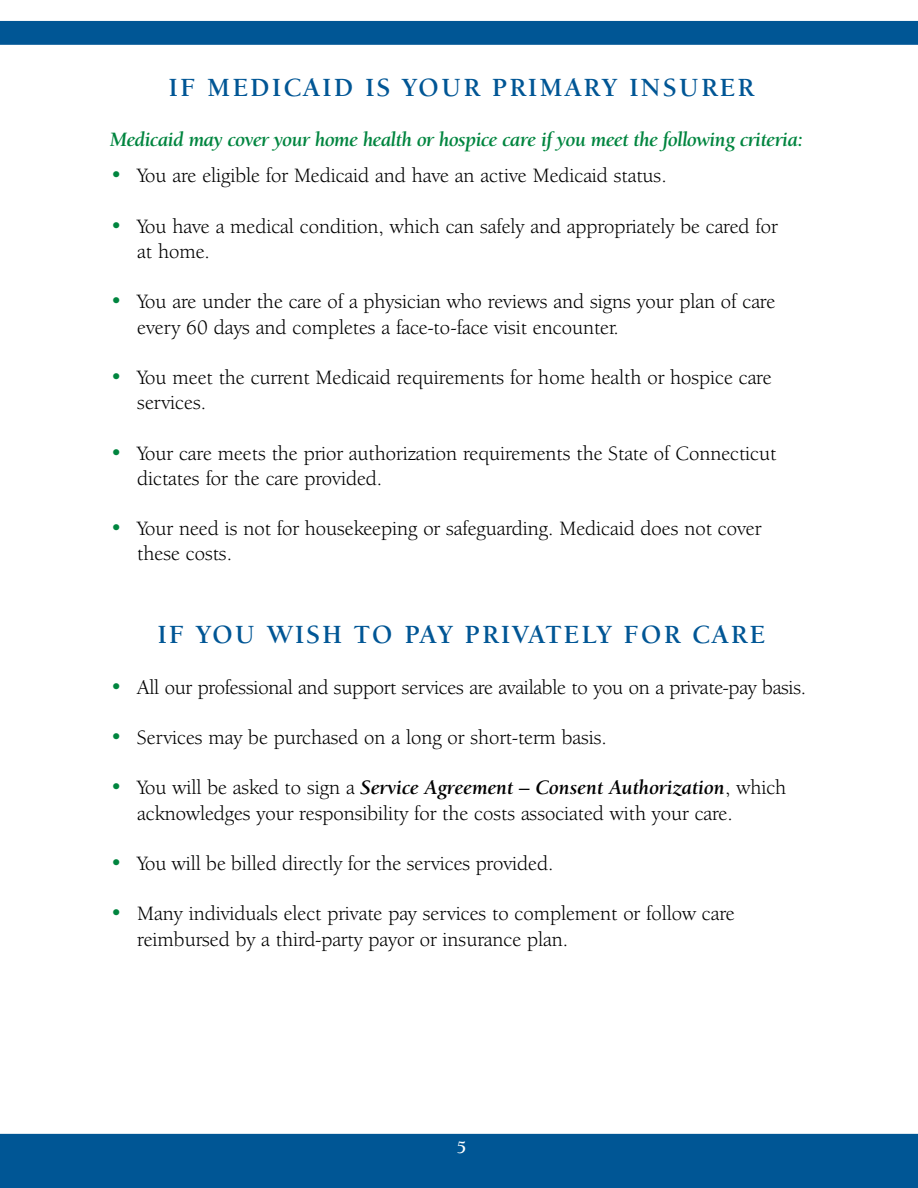
<style>
.page{position:relative;width:918px;height:1188px;background:#fff}
.page>*{position:absolute;margin:0;border:0;box-sizing:border-box;transform-origin:0 0}
.t1{font:700 27px "Berkeley Oldstyle IT Cby BT";letter-spacing:.1em;color:#005695}
.t2{font:21px/25.2px "Berkeley Oldstyle IT Cby BT";color:#000}
.t3{font:italic 700 21px "Berkeley Oldstyle IT Cby BT";letter-spacing:-.02em;color:#00853f}
.t4{font:700 18px "Berkeley Oldstyle IT Cby BT";color:#fff}
.s1{color:#00853f}
.s2{font-weight:700;font-style:italic}
</style>
<div class="page">
<div style="left:0;top:1134px;width:918px;height:54px;background:#005695"></div>
<div style="left:0;top:21px;width:918px;height:24px;background:#005695"></div>
<p class="t1" style="left:169px;top:71px;width:378px">IF MEDICAID IS YOUR PRIMA</p>
<p class="t1" style="left:584px;top:71px;width:171px">RY INSURER</p>
<p class="t3" style="left:110px;top:127px;width:695px">Medicaid may cover your home health or hospice care if you meet the following criteria:</p>
<p class="t2" style="left:110px;top:163px;width:558px"><span class="s1">•</span> You are eligible for Medicaid and have an active Medicaid status.</p>
<p class="t2" style="left:137px;top:213px;width:642px;text-indent:-27px"><span class="s1">•</span> You have a medical condition, which can safely and appropriately be cared for at home.</p>
<p class="t2" style="left:137px;top:289px;width:640px;text-indent:-27px"><span class="s1">•</span> You are under the care of a physician who reviews and signs your plan of care every 60 days and completes a face-to-face visit encounter.</p>
<p class="t2" style="left:137px;top:365px;width:636px;text-indent:-27px"><span class="s1">•</span> You meet the current Medicaid requirements for home health or hospice care services.</p>
<p class="t2" style="left:137px;top:440px;width:641px;text-indent:-27px"><span class="s1">•</span> Your care meets the prior authorization requirements the State of Connecticut dictates for the care provided.</p>
<p class="t2" style="left:137px;top:516px;width:625px;text-indent:-27px"><span class="s1">•</span> Your need is not for housekeeping or safeguarding. Medicaid does not cover these costs.</p>
<p class="t1" style="left:158px;top:618px;width:609px">IF YOU WISH TO PAY PRIVATELY FOR CARE</p>
<p class="t2" style="left:110px;top:674px;width:698px"><span class="s1">•</span> All our professional and support services are available to you on a private-pay basis.</p>
<p class="t2" style="left:110px;top:725px;width:498px"><span class="s1">•</span> Services may be purchased on a long or short-term basis.</p>
<p class="t2" style="left:137px;top:775px;width:650px;text-indent:-27px"><span class="s1">•</span> You will be asked to sign a <span class="s2">Service Agreement – Consent Authorization</span>, which acknowledges your responsibility for the costs associated with your care.</p>
<p class="t2" style="left:110px;top:851px;width:445px"><span class="s1">•</span> You will be billed directly for the services provided.</p>
<p class="t2" style="left:137px;top:901px;width:599px;text-indent:-27px"><span class="s1">•</span> Many individuals elect private pay services to complement or follow care reimbursed by a third-party payor or insurance plan.</p>
<p class="t4" style="left:457px;top:1137px;width:11px">5</p>
</div>
